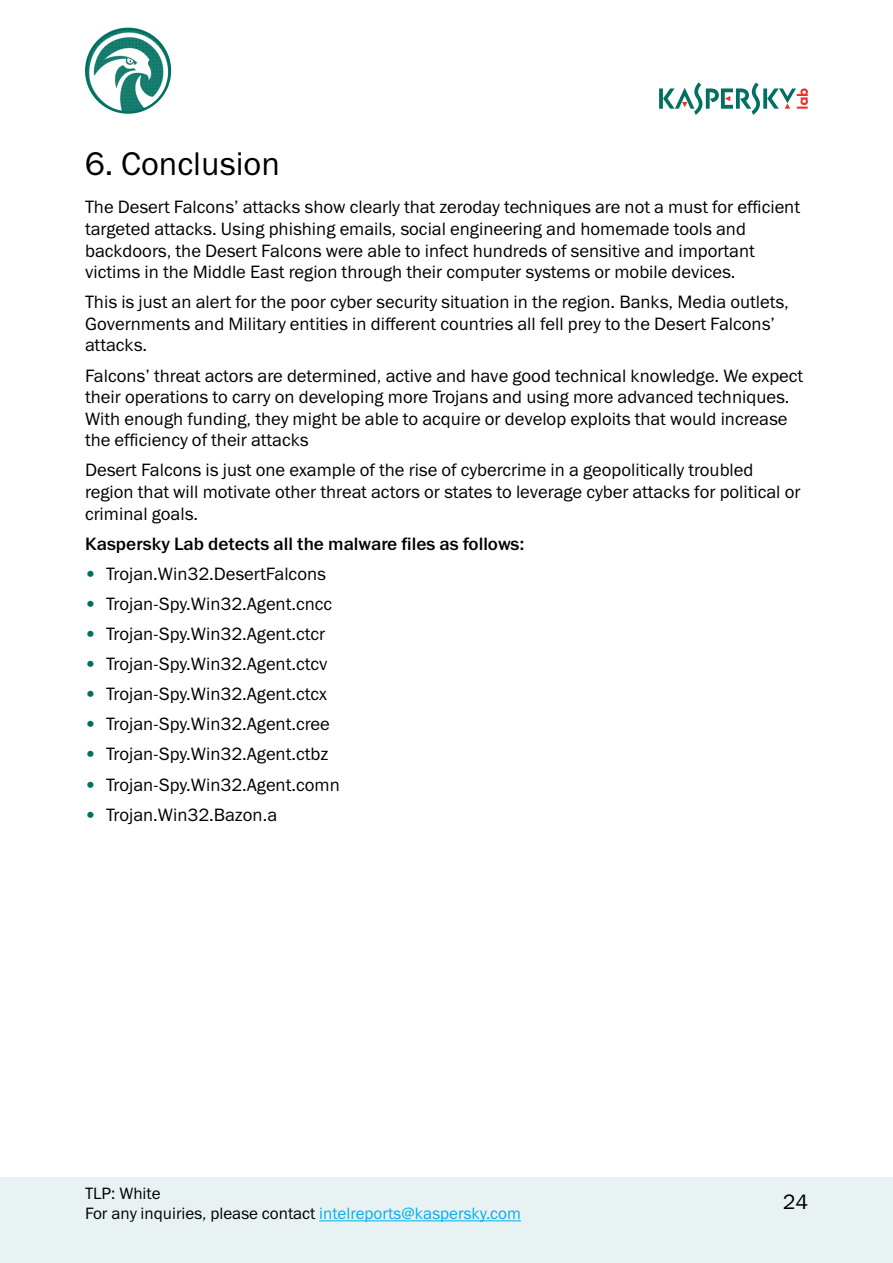
<style>
.page{position:relative;width:893px;height:1263px;background:#fff}
.page>*{position:absolute;margin:0;border:0;box-sizing:border-box;transform-origin:0 0}
.t1{font:33px "Lab Gothic";color:#000}
.t2{font:21px "Lab Gothic";color:#000}
.t3{font:18px/21.6px "Lab Gothic";color:#000}
.t4{font:500 18px "Lab Gothic";color:#000}
.t5{font:16.5px/19.8px "Lab Gothic";color:#000}
.s1{color:#007161}
.s2{color:#00aeef}
</style>
<div class="page">
<div style="left:0;top:1178px;width:893px;height:85px;background:#e8f2f3"></div>
<hr style="left:319px;top:1220px;width:202px;height:1px;background:#00aeef">
<svg style="left:659px;top:82px;width:149px;height:33px"></svg>
<img style="left:86px;top:29px;width:84px;height:84px;border-radius:42px">
<div style="left:85px;top:28px;width:86px;height:86px;border:2px solid #007161;border-radius:50%"></div>
<h1 class="t1" style="left:85px;top:143px;width:196px">6. Conclusion</h1>
<p class="t3" style="left:85px;top:196px;width:716px">The Desert Falcons’ attacks show clearly that zeroday techniques are not a must for efficient targeted attacks. Using phishing emails, social engineering and homemade tools and backdoors, the Desert Falcons were able to infect hundreds of sensitive and important victims in the Middle East region through their computer systems or mobile devices.</p>
<p class="t3" style="left:85px;top:291px;width:705px">This is just an alert for the poor cyber security situation in the region. Banks, Media outlets,<br>Governments and Military entities in different countries all fell prey to the Desert Falcons’ attacks.</p>
<p class="t3" style="left:85px;top:365px;width:720px">Falcons’ threat actors are determined, active and have good technical knowledge. We expect their operations to carry on developing more Trojans and using more advanced techniques.<br>With enough funding, they might be able to acquire or develop exploits that would increase the efficiency of their attacks</p>
<p class="t3" style="left:85px;top:459px;width:717px">Desert Falcons is just one example of the rise of cybercrime in a geopolitically troubled region that will motivate other threat actors or states to leverage cyber attacks for political or criminal goals.</p>
<p class="t4" style="left:85px;top:533px;width:441px">Kaspersky Lab detects all the malware files as follows:</p>
<p class="t3" style="left:85px;top:563px;width:242px"><span class="s1">•</span> Trojan.Win32.DesertFalcons</p>
<p class="t3" style="left:85px;top:593px;width:249px"><span class="s1">•</span> Trojan-Spy.Win32.Agent.cncc</p>
<p class="t3" style="left:85px;top:623px;width:242px"><span class="s1">•</span> Trojan-Spy.Win32.Agent.ctcr</p>
<p class="t3" style="left:85px;top:653px;width:244px"><span class="s1">•</span> Trojan-Spy.Win32.Agent.ctcv</p>
<p class="t3" style="left:85px;top:683px;width:243px"><span class="s1">•</span> Trojan-Spy.Win32.Agent.ctcx</p>
<p class="t3" style="left:85px;top:713px;width:246px"><span class="s1">•</span> Trojan-Spy.Win32.Agent.cree</p>
<p class="t3" style="left:85px;top:743px;width:245px"><span class="s1">•</span> Trojan-Spy.Win32.Agent.ctbz</p>
<p class="t3" style="left:85px;top:773px;width:256px"><span class="s1">•</span> Trojan-Spy.Win32.Agent.comn</p>
<p class="t3" style="left:85px;top:804px;width:194px"><span class="s1">•</span> Trojan.Win32.Bazon.a</p>
<p class="t5" style="left:85px;top:1184px;width:437px">TLP: White<br>For any inquiries, please contact <span class="s2">intelreports@kaspersky.com</span></p>
<p class="t2" style="left:783px;top:1189px;width:27px">24</p>
</div>
